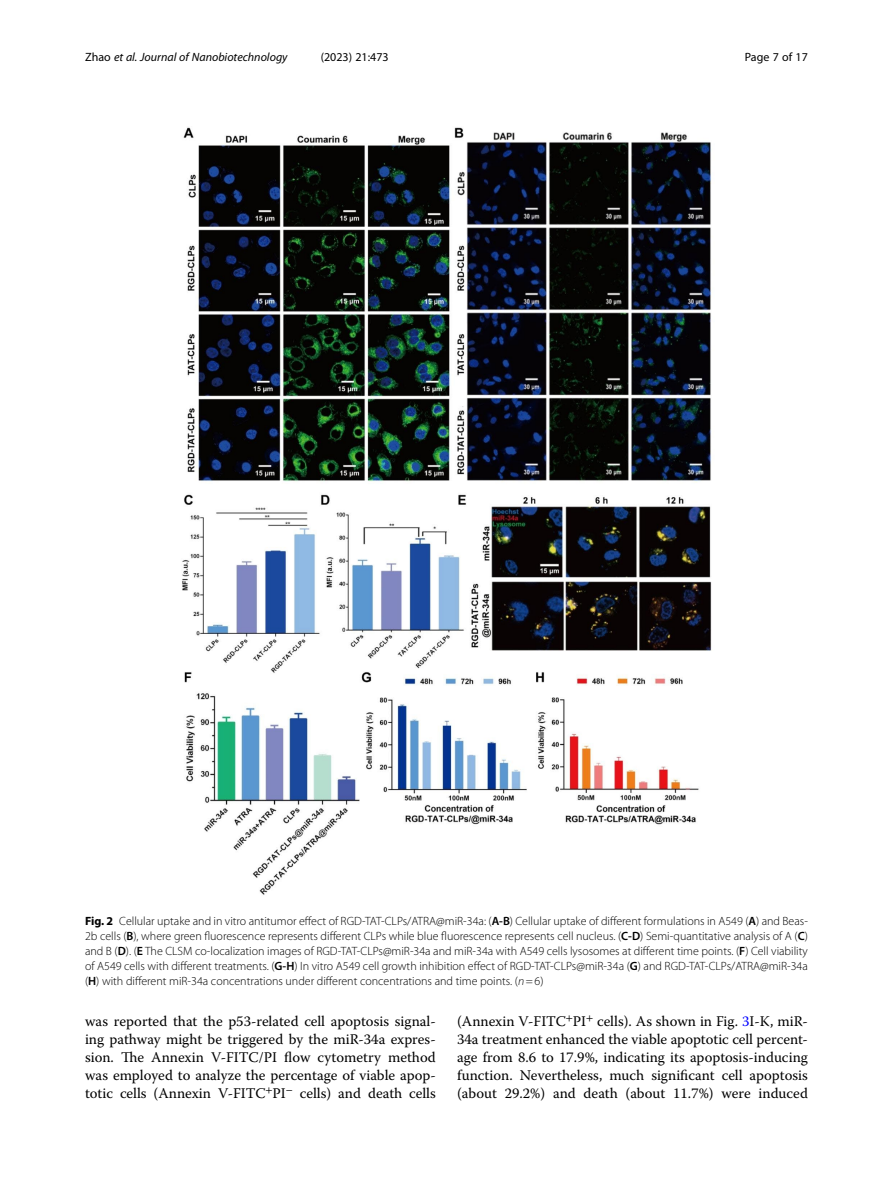
<style>
.page{position:relative;width:893px;height:1191px;background:#fff}
.page>*{position:absolute;margin:0;border:0;box-sizing:border-box;transform-origin:0 0}
.Body_Text_Indent{font:14.7px/18px "Warnock Pro";color:#000;text-align:justify}
.Figure_Caption{font:300 12px/15px "Myriad Pro";color:#000;text-align:justify}
.t1{font:italic 12px "Myriad Pro";color:#000}
.t2{font:12px "Myriad Pro";color:#000}
.s1{font-style:normal}
.s2{font-weight:700}
.s3{font-weight:600}
.s4{font-style:italic}
.s5{color:#00f}
</style>
<div class="page">
<img style="left:182px;top:127px;width:530px;height:768px">
<p class="t1" style="left:85px;top:50px;width:204px"><span class="s1">Zhao</span> et al. Journal of Nanobiotechnology</p>
<p class="t2" style="left:321px;top:50px;width:70px">(2023) 21:473</p>
<p class="t2" style="left:745px;top:50px;width:65px">Page 7 of 17</p>
<p class="Figure_Caption" style="left:85px;top:914px;width:724px"><span class="s2">Fig. 2</span> Cellular uptake and in vitro antitumor effect of RGD-TAT-CLPs/ATRA@miR-34a: (<span class="s3">A-B</span>) Cellular uptake of different formulations in A549 (<span class="s3">A</span>) and Beas-2b cells (<span class="s3">B</span>), where green fluorescence represents different CLPs while blue fluorescence represents cell nucleus. (<span class="s3">C-D</span>) Semi-quantitative analysis of A (<span class="s3">C</span>) and B (<span class="s3">D</span>). (<span class="s3">E</span> The CLSM co-localization images of RGD-TAT-CLPs@miR-34a and miR-34a with A549 cells lysosomes at different time points. (<span class="s3">F</span>) Cell viability of A549 cells with different treatments. (<span class="s3">G-H</span>) In vitro A549 cell growth inhibition effect of RGD-TAT-CLPs@miR-34a (<span class="s3">G</span>) and RGD-TAT-CLPs/ATRA@miR-34a (<span class="s3">H</span>) with different miR-34a concentrations under different concentrations and time points. (<span class="s4">n</span>=6)</p>
<p class="Body_Text_Indent" style="left:85px;top:1012px;width:352px">was reported that the p53-related cell apoptosis signal&shy;ing pathway might be triggered by the miR-34a expres&shy;sion. The Annexin V-FITC/PI flow cytometry method was employed to analyze the percentage of viable apop&shy;totic cells (Annexin V-FITC<sup>+</sup>PI<sup>−</sup> cells) and death cells</p>
<p class="Body_Text_Indent" style="left:457px;top:1012px;width:352px">(Annexin V-FITC<sup>+</sup>PI<sup>+</sup> cells). As shown in Fig. <span class="s5">3</span>I-K, miR-34a treatment enhanced the viable apoptotic cell percent&shy;age from 8.6 to 17.9%, indicating its apoptosis-inducing function. Nevertheless, much significant cell apoptosis (about 29.2%) and death (about 11.7%) were induced</p>
</div>
